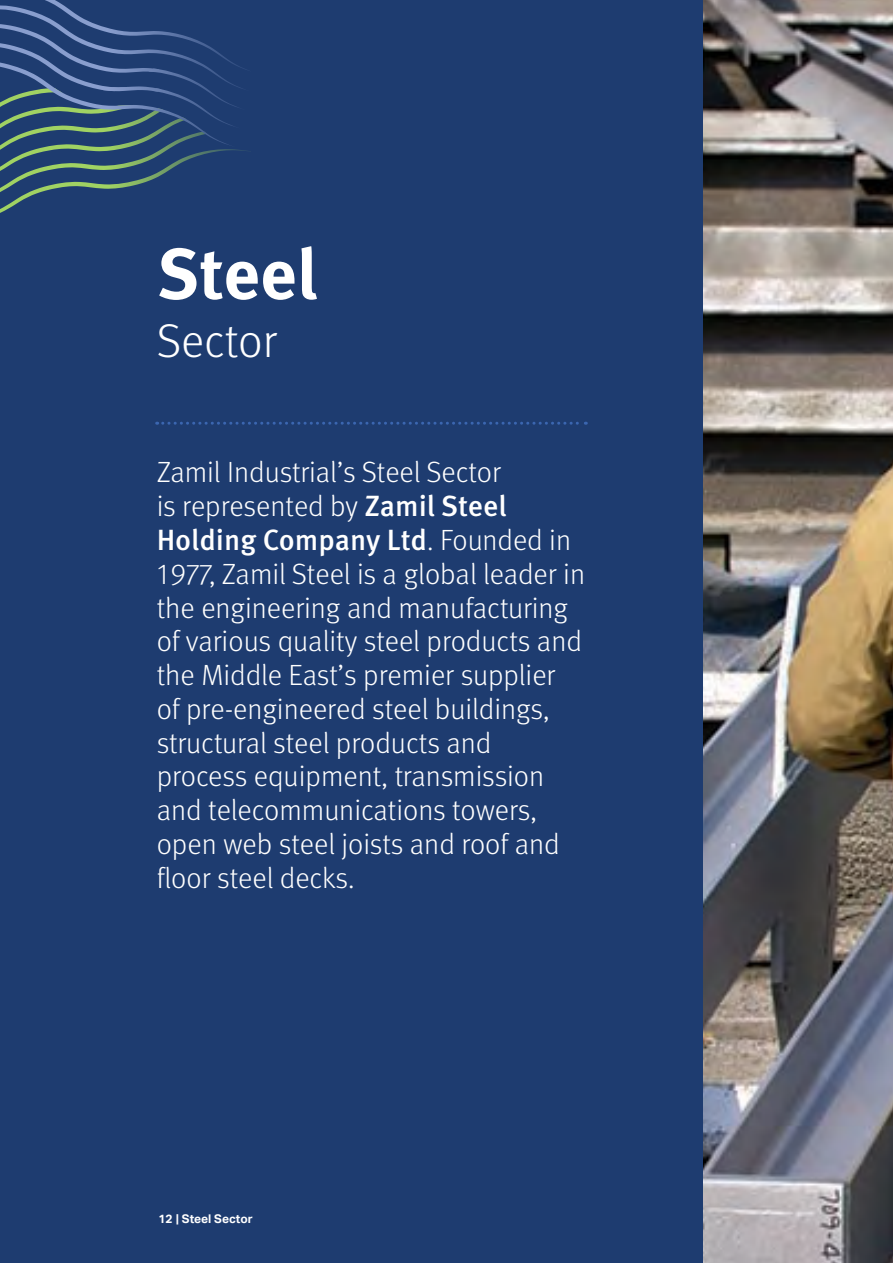
<style>
.page{position:relative;width:893px;height:1263px;background:#fff}
.page>*{position:absolute;margin:0;border:0;box-sizing:border-box;transform-origin:0 0}
.t1{font:700 71.25px "Meta Pro";color:#fff}
.t2{font:300 47.25px "Meta Pro";color:#fff}
.t3{font:300 29.25px/33.8px "Meta Pro";color:#fff}
.t4{font:700 12px "Aktiv Grotesk";color:#fff}
.s1{font-weight:500}
</style>
<div class="page">
<div style="left:0;top:0;width:750px;height:1263px;background:#1e3c70"></div>
<svg style="left:157px;top:422px;width:429px;height:3px"></svg>
<svg style="left:0;top:0;width:246px;height:213px"></svg>
<img style="left:703px;top:0;width:190px;height:1263px">
<h1 class="t1" style="left:157px;top:218px;width:162px">Steel</h1>
<h2 class="t2" style="left:157px;top:306px;width:122px">Sector</h2>
<p class="t3" style="left:157px;top:454px;width:430px">Zamil Industrial’s Steel Sector<br>is represented by <span class="s1">Zamil Steel<br>Holding Company Ltd</span>. Founded in<br>1977, Zamil Steel is a global leader in the engineering and manufacturing of various quality steel products and the Middle East’s premier supplier of pre-engineered steel buildings, structural steel products and process equipment, transmission and telecommunications towers, open web steel joists and roof and floor steel decks.</p>
<p class="t4" style="left:158px;top:1212px;width:96px">12 | Steel Sector</p>
</div>
